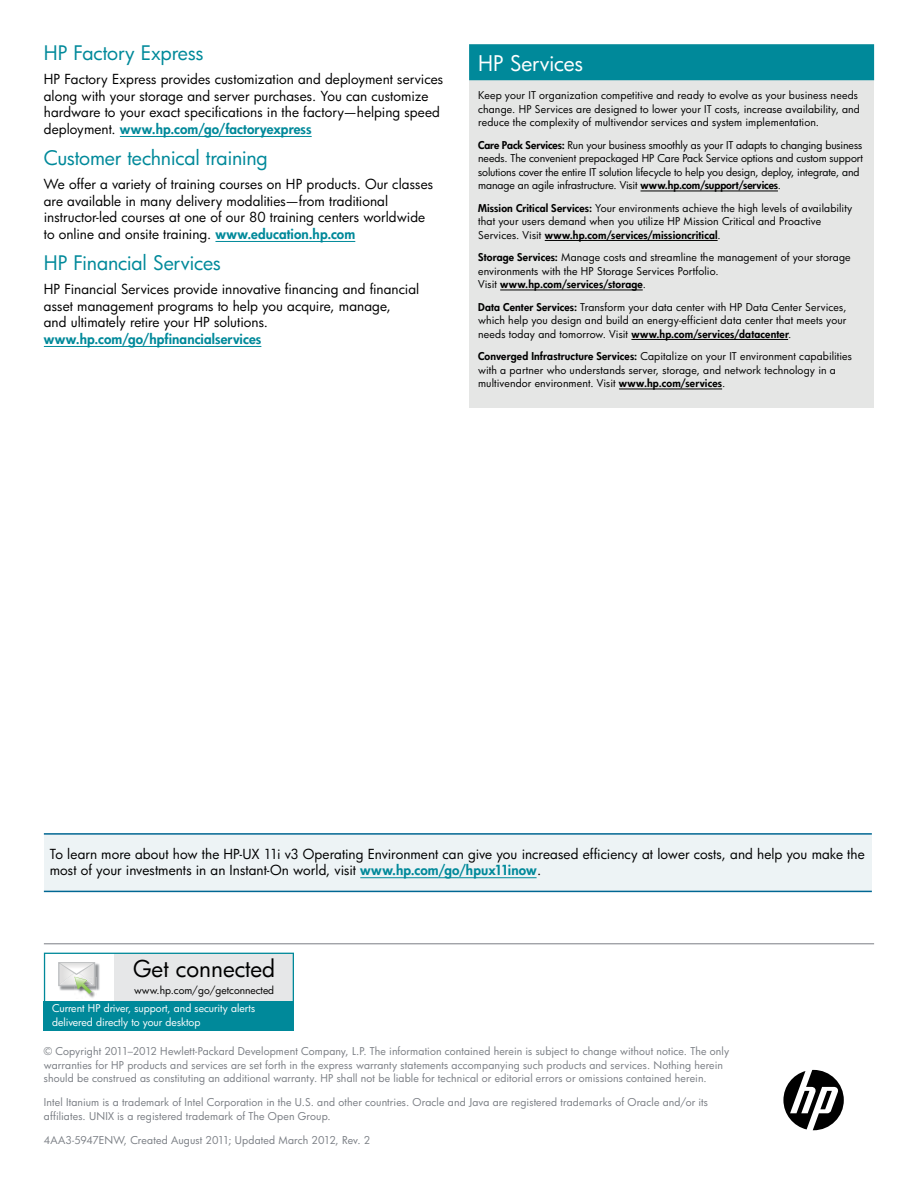
<style>
.page{position:relative;width:918px;height:1188px;background:#fff}
.page>*{position:absolute;margin:0;border:0;box-sizing:border-box;transform-origin:0 0}
.t1{font:22.65px "HP Futura";color:#000}
.t2{font:21px "HP Futura";letter-spacing:-.01em;color:#fff}
.t3{font:19.5px "HP Futura";letter-spacing:-.01em;color:#00899a}
.t4{font:13.5px/16.5px "HP Futura";color:#000}
.t5{font:800 13.5px "HP Futura";letter-spacing:.005em;color:#00899a}
.t6{font:10.5px/13.5px "HP Futura";letter-spacing:.005em;color:#000}
.t7{font:10.5px/13.5px "HP Futura";letter-spacing:.01em;color:#7a7e84}
.t8{font:10.35px/13px "HP Futura";color:#fff}
.t9{font:10.2px "HP Futura";color:#000}
.s1{font-weight:800;color:#00899a}
.s2{font-weight:800}
</style>
<div class="page">
<hr style="left:44px;top:943px;width:830px;height:1px;background:#7a7e84">
<svg style="left:44px;top:953px;width:250px;height:78px;background:#8ac2c9"></svg>
<svg style="left:783px;top:1070px;width:61px;height:60px"></svg>
<div style="left:44px;top:834px;width:828px;height:57px;background:#edf3f5"></div>
<hr style="left:44px;top:833px;width:828px;height:2px;background:#006793">
<hr style="left:44px;top:891px;width:828px;height:1px;background:#006793">
<hr style="left:360px;top:877px;width:177px;height:1px;background:#00899a">
<hr style="left:120px;top:136px;width:192px;height:1px;background:#00899a">
<hr style="left:215px;top:241px;width:140px;height:1px;background:#00899a">
<hr style="left:44px;top:346px;width:217px;height:1px;background:#00899a">
<div style="left:469px;top:44px;width:405px;height:364px;background:#e5e6e5"></div>
<div style="left:469px;top:44px;width:405px;height:36px;background:#00899a"></div>
<hr style="left:641px;top:191px;width:137px;height:1px;background:#000">
<hr style="left:545px;top:240px;width:173px;height:1px;background:#000">
<hr style="left:500px;top:290px;width:143px;height:1px;background:#000">
<hr style="left:631px;top:339px;width:157px;height:1px;background:#000">
<hr style="left:619px;top:389px;width:103px;height:1px;background:#000">
<h3 class="t3" style="left:44px;top:40px;width:161px">HP Factory Express</h3>
<p class="t4" style="left:44px;top:71px;width:401px">HP Factory Express provides customization and deployment services along with your storage and server purchases. You can customize hardware to your exact specifications in the factory—helping speed deployment. <span class="s1">www.hp.com/go/factoryexpress</span></p>
<h3 class="t3" style="left:44px;top:145px;width:226px">Customer technical training</h3>
<p class="t4" style="left:44px;top:176px;width:391px">We offer a variety of training courses on HP products. Our classes are available in many delivery modalities—from traditional instructor-led courses at one of our 80 training centers worldwide to online and onsite training. <span class="s1">www.education.hp.com</span></p>
<h3 class="t3" style="left:44px;top:250px;width:179px">HP Financial Services</h3>
<p class="t4" style="left:44px;top:281px;width:377px">HP Financial Services provide innovative financing and financial asset management programs to help you acquire, manage,<br>and ultimately retire your HP solutions.</p>
<p class="t5" style="left:44px;top:330px;width:219px">www.hp.com/go/hpfinancialservices</p>
<h2 class="t2" style="left:478px;top:49px;width:107px">HP Services</h2>
<p class="t6" style="left:478px;top:88px;width:383px">Keep your IT organization competitive and ready to evolve as your business needs change. HP Services are designed to lower your IT costs, increase availability, and reduce the complexity of multivendor services and system implementation.</p>
<p class="t6" style="left:478px;top:138px;width:386px"><span class="s2">Care Pack Services:</span> Run your business smoothly as your IT adapts to changing business needs. The convenient prepackaged HP Care Pack Service options and custom support solutions cover the entire IT solution lifecycle to help you design, deploy, integrate, and manage an agile infrastructure. Visit <span class="s2">www.hp.com/support/services</span>.</p>
<p class="t6" style="left:478px;top:201px;width:376px"><span class="s2">Mission Critical Services:</span> Your environments achieve the high levels of availability that your users demand when you utilize HP Mission Critical and Proactive<br>Services. Visit <span class="s2">www.hp.com/services/missioncritical</span>.</p>
<p class="t6" style="left:478px;top:250px;width:374px"><span class="s2">Storage Services:</span> Manage costs and streamline the management of your storage environments with the HP Storage Services Portfolio.<br>Visit <span class="s2">www.hp.com/services/storage</span>.</p>
<p class="t6" style="left:478px;top:300px;width:370px;text-align:justify"><span class="s2">Data Center Services:</span> Transform your data center with HP Data Center Services, which help you design and build an energy-efficient data center that meets your needs today and tomorrow. Visit <span class="s2">www.hp.com/services/datacenter</span>.</p>
<p class="t6" style="left:478px;top:349px;width:375px"><span class="s2">Converged Infrastructure Services:</span> Capitalize on your IT environment capabilities with a partner who understands server, storage, and network technology in a multivendor environment. Visit <span class="s2">www.hp.com/services</span>.</p>
<p class="t4" style="left:50px;top:845px;width:816px">To learn more about how the HP-UX 11i v3 Operating Environment can give you increased efficiency at lower costs, and help you make the most of your investments in an Instant-On world, visit <span class="s1">www.hp.com/go/hpux11inow</span>.</p>
<h1 class="t1" style="left:133px;top:953px;width:143px">Get connected</h1>
<p class="t9" style="left:134px;top:983px;width:142px">www.hp.com/go/getconnected</p>
<p class="t8" style="left:52px;top:1002px;width:204px">Current HP driver, support, and security alerts delivered directly to your desktop</p>
<p class="t7" style="left:44px;top:1044px;width:687px">© Copyright 2011–2012 Hewlett-Packard Development Company, L.P. The information contained herein is subject to change without notice. The only warranties for HP products and services are set forth in the express warranty statements accompanying such products and services. Nothing herein should be construed as constituting an additional warranty. HP shall not be liable for technical or editorial errors or omissions contained herein.</p>
<p class="t7" style="left:44px;top:1096px;width:666px">Intel Itanium is a trademark of Intel Corporation in the U.S. and other countries. Oracle and Java are registered trademarks of Oracle and/or its affiliates. UNIX is a registered trademark of The Open Group.</p>
<p class="t7" style="left:44px;top:1133px;width:328px">4AA3-5947ENW, Created August 2011; Updated March 2012, Rev. 2</p>
</div>
